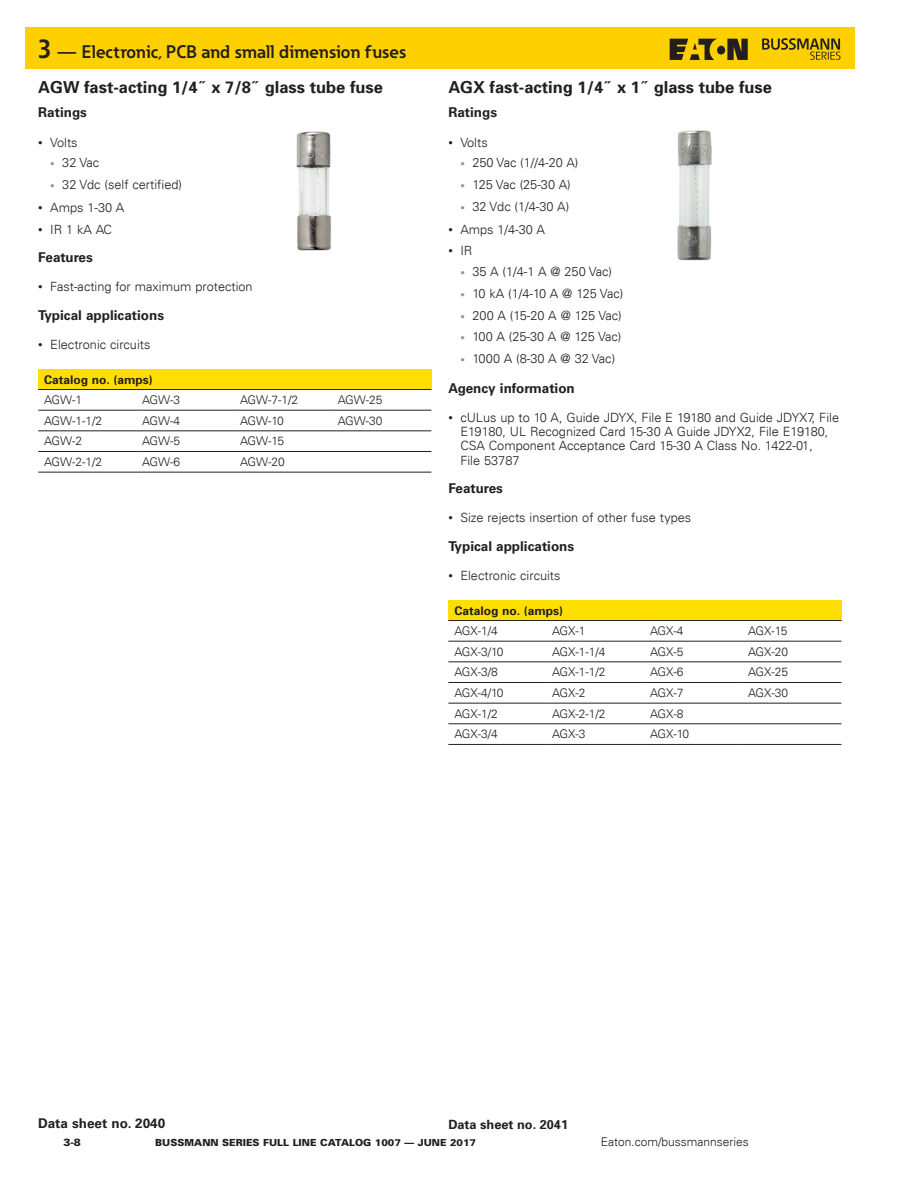
<style>
.page{position:relative;width:918px;height:1188px;background:#fff}
.page>*{position:absolute;margin:0;border:0;box-sizing:border-box;transform-origin:0 0}
.t1{font:700 18px "Eaton";color:#231f20}
.t2{font:700 16.5px "Univers";color:#231f20}
.t3{font:700 13.5px "Univers LT Std";color:#231f20}
.t4{font:300 12.75px/14.2px "Univers LT";color:#231f20}
.t5{font:300 12.75px "Univers LT";letter-spacing:-.05em;color:#231f20}
.t6{font:700 12.75px "Univers";color:#231f20}
.t7{font:300 12px "Univers LT";color:#231f20}
.t8{font:700 12px "Univers 65";color:#231f20}
.t9{font:900 10.5px "Univers";color:#231f20}
.t10{font:900 9.75px "Univers";color:#231f20}
.s1{font-size:27px}
.s2{font-size:9px}
.s3{font-size:9px;color:#939598}
</style>
<div class="page">
<div style="left:26px;top:27px;width:829px;height:42px;background:#ffd000"></div>
<svg style="left:670px;top:39px;width:78px;height:21px"></svg>
<svg style="left:762px;top:38px;width:79px;height:22px"></svg>
<div style="left:448px;top:600px;width:393px;height:21px;background:#ffdf01"></div>
<hr style="left:448px;top:620px;width:98px;height:1px;background:#231f20">
<hr style="left:546px;top:620px;width:98px;height:1px;background:#231f20">
<hr style="left:644px;top:620px;width:98px;height:1px;background:#231f20">
<hr style="left:742px;top:620px;width:99px;height:1px;background:#231f20">
<hr style="left:448px;top:641px;width:98px;height:1px;background:#231f20">
<hr style="left:546px;top:641px;width:98px;height:1px;background:#231f20">
<hr style="left:644px;top:641px;width:98px;height:1px;background:#231f20">
<hr style="left:742px;top:641px;width:99px;height:1px;background:#231f20">
<hr style="left:448px;top:661px;width:98px;height:1px;background:#231f20">
<hr style="left:546px;top:661px;width:98px;height:1px;background:#231f20">
<hr style="left:644px;top:661px;width:98px;height:1px;background:#231f20">
<hr style="left:742px;top:661px;width:99px;height:1px;background:#231f20">
<hr style="left:448px;top:682px;width:98px;height:1px;background:#231f20">
<hr style="left:546px;top:682px;width:98px;height:1px;background:#231f20">
<hr style="left:644px;top:682px;width:98px;height:1px;background:#231f20">
<hr style="left:742px;top:682px;width:99px;height:1px;background:#231f20">
<hr style="left:448px;top:703px;width:98px;height:1px;background:#231f20">
<hr style="left:546px;top:703px;width:98px;height:1px;background:#231f20">
<hr style="left:644px;top:703px;width:98px;height:1px;background:#231f20">
<hr style="left:742px;top:703px;width:99px;height:1px;background:#231f20">
<hr style="left:448px;top:723px;width:98px;height:1px;background:#231f20">
<hr style="left:546px;top:723px;width:98px;height:1px;background:#231f20">
<hr style="left:644px;top:723px;width:98px;height:1px;background:#231f20">
<hr style="left:742px;top:723px;width:99px;height:1px;background:#231f20">
<hr style="left:448px;top:744px;width:98px;height:1px;background:#231f20">
<hr style="left:546px;top:744px;width:98px;height:1px;background:#231f20">
<hr style="left:644px;top:744px;width:98px;height:1px;background:#231f20">
<hr style="left:742px;top:744px;width:99px;height:1px;background:#231f20">
<img style="left:677px;top:130px;width:35px;height:131px">
<div style="left:38px;top:369px;width:393px;height:21px;background:#ffdf01"></div>
<hr style="left:38px;top:389px;width:98px;height:1px;background:#231f20">
<hr style="left:136px;top:389px;width:98px;height:1px;background:#231f20">
<hr style="left:234px;top:389px;width:98px;height:1px;background:#231f20">
<hr style="left:332px;top:389px;width:99px;height:1px;background:#231f20">
<hr style="left:38px;top:410px;width:98px;height:1px;background:#231f20">
<hr style="left:136px;top:410px;width:98px;height:1px;background:#231f20">
<hr style="left:234px;top:410px;width:98px;height:1px;background:#231f20">
<hr style="left:332px;top:410px;width:99px;height:1px;background:#231f20">
<hr style="left:38px;top:430px;width:98px;height:1px;background:#231f20">
<hr style="left:136px;top:430px;width:98px;height:1px;background:#231f20">
<hr style="left:234px;top:430px;width:98px;height:1px;background:#231f20">
<hr style="left:332px;top:430px;width:99px;height:1px;background:#231f20">
<hr style="left:38px;top:451px;width:98px;height:1px;background:#231f20">
<hr style="left:136px;top:451px;width:98px;height:1px;background:#231f20">
<hr style="left:234px;top:451px;width:98px;height:1px;background:#231f20">
<hr style="left:332px;top:451px;width:99px;height:1px;background:#231f20">
<hr style="left:38px;top:472px;width:98px;height:1px;background:#231f20">
<hr style="left:136px;top:472px;width:98px;height:1px;background:#231f20">
<hr style="left:234px;top:472px;width:98px;height:1px;background:#231f20">
<hr style="left:332px;top:472px;width:99px;height:1px;background:#231f20">
<img style="left:296px;top:131px;width:35px;height:120px">
<h1 class="t1" style="left:37px;top:41px;width:371px"><span class="s1">3</span> — Electronic, PCB and small dimension fuses</h1>
<p class="t2" style="left:38px;top:77px;width:346px">AGW fast-acting 1/4˝ x 7/8˝ glass tube fuse</p>
<p class="t3" style="left:38px;top:105px;width:50px">Ratings</p>
<p class="t4" style="left:38px;top:135px;width:41px"><span class="s2">•</span> Volts</p>
<p class="t4" style="left:50px;top:156px;width:50px"><span class="s3">•</span> 32 Vac</p>
<p class="t4" style="left:50px;top:177px;width:133px"><span class="s3">•</span> 32 Vdc (self certified)</p>
<p class="t4" style="left:38px;top:200px;width:88px"><span class="s2">•</span> Amps 1-30 A</p>
<p class="t4" style="left:38px;top:222px;width:75px"><span class="s2">•</span> IR 1 kA AC</p>
<p class="t3" style="left:38px;top:250px;width:56px">Features</p>
<p class="t4" style="left:38px;top:280px;width:216px"><span class="s2">•</span> Fast-acting for maximum protection</p>
<p class="t3" style="left:38px;top:307px;width:127px">Typical applications</p>
<p class="t4" style="left:38px;top:338px;width:114px"><span class="s2">•</span> Electronic circuits</p>
<p class="t8" style="left:44px;top:372px;width:110px">Catalog no. (amps)</p>
<p class="t7" style="left:44px;top:393px;width:40px">AGW-1</p>
<p class="t7" style="left:142px;top:393px;width:40px">AGW-3</p>
<p class="t7" style="left:240px;top:393px;width:60px">AGW-7-1/2</p>
<p class="t7" style="left:338px;top:393px;width:46px">AGW-25</p>
<p class="t7" style="left:44px;top:413px;width:60px">AGW-1-1/2</p>
<p class="t7" style="left:142px;top:413px;width:40px">AGW-4</p>
<p class="t7" style="left:240px;top:413px;width:45px">AGW-10</p>
<p class="t7" style="left:338px;top:413px;width:46px">AGW-30</p>
<p class="t7" style="left:44px;top:434px;width:40px">AGW-2</p>
<p class="t7" style="left:142px;top:434px;width:40px">AGW-5</p>
<p class="t7" style="left:240px;top:434px;width:46px">AGW-15</p>
<p class="t7" style="left:44px;top:455px;width:60px">AGW-2-1/2</p>
<p class="t7" style="left:142px;top:455px;width:40px">AGW-6</p>
<p class="t7" style="left:240px;top:455px;width:46px">AGW-20</p>
<p class="t2" style="left:448px;top:77px;width:325px">AGX fast-acting 1/4˝ x 1˝ glass tube fuse</p>
<p class="t3" style="left:448px;top:105px;width:50px">Ratings</p>
<p class="t4" style="left:448px;top:135px;width:41px"><span class="s2">•</span> Volts</p>
<p class="t4" style="left:460px;top:156px;width:120px"><span class="s3">•</span> 250 Vac (1//4-20 A)</p>
<p class="t4" style="left:460px;top:177px;width:112px"><span class="s3">•</span> 125 Vac (25-30 A)</p>
<p class="t4" style="left:460px;top:199px;width:110px"><span class="s3">•</span> 32 Vdc (1/4-30 A)</p>
<p class="t4" style="left:448px;top:222px;width:98px"><span class="s2">•</span> Amps 1/4-30 A</p>
<p class="t4" style="left:448px;top:244px;width:26px"><span class="s2">•</span> IR</p>
<p class="t4" style="left:460px;top:264px;width:153px"><span class="s3">•</span> 35 A (1/4-1 A @ 250 Vac)</p>
<p class="t5" style="left:460px;top:286px;width:164px"><span class="s3">•</span> 10 kA (1/4-10 A @ 125 Vac)</p>
<p class="t4" style="left:460px;top:308px;width:163px"><span class="s3">•</span> 200 A (15-20 A @ 125 Vac)</p>
<p class="t4" style="left:460px;top:330px;width:163px"><span class="s3">•</span> 100 A (25-30 A @ 125 Vac)</p>
<p class="t4" style="left:460px;top:351px;width:156px"><span class="s3">•</span> 1000 A (8-30 A @ 32 Vac)</p>
<p class="t3" style="left:448px;top:380px;width:128px">Agency information</p>
<p class="t4" style="left:460px;top:410px;width:380px;text-indent:-12px"><span class="s2">•</span> cULus up to 10 A, Guide JDYX, File E 19180 and Guide JDYX7, File E19180, UL Recognized Card 15-30 A Guide JDYX2, File E19180, CSA Component Acceptance Card 15-30 A Class No. 1422-01,<br>File 53787</p>
<p class="t3" style="left:448px;top:481px;width:56px">Features</p>
<p class="t4" style="left:448px;top:511px;width:244px"><span class="s2">•</span> Size rejects insertion of other fuse types</p>
<p class="t3" style="left:448px;top:538px;width:127px">Typical applications</p>
<p class="t4" style="left:448px;top:569px;width:114px"><span class="s2">•</span> Electronic circuits</p>
<p class="t8" style="left:454px;top:603px;width:110px">Catalog no. (amps)</p>
<p class="t7" style="left:454px;top:624px;width:45px">AGX-1/4</p>
<p class="t7" style="left:552px;top:624px;width:35px">AGX-1</p>
<p class="t7" style="left:650px;top:624px;width:35px">AGX-4</p>
<p class="t7" style="left:748px;top:624px;width:41px">AGX-15</p>
<p class="t7" style="left:454px;top:644px;width:51px">AGX-3/10</p>
<p class="t7" style="left:552px;top:644px;width:55px">AGX-1-1/4</p>
<p class="t7" style="left:650px;top:644px;width:35px">AGX-5</p>
<p class="t7" style="left:748px;top:644px;width:42px">AGX-20</p>
<p class="t7" style="left:454px;top:665px;width:45px">AGX-3/8</p>
<p class="t7" style="left:552px;top:665px;width:55px">AGX-1-1/2</p>
<p class="t7" style="left:650px;top:665px;width:35px">AGX-6</p>
<p class="t7" style="left:748px;top:665px;width:42px">AGX-25</p>
<p class="t7" style="left:454px;top:686px;width:51px">AGX-4/10</p>
<p class="t7" style="left:552px;top:686px;width:35px">AGX-2</p>
<p class="t7" style="left:650px;top:686px;width:35px">AGX-7</p>
<p class="t7" style="left:748px;top:686px;width:42px">AGX-30</p>
<p class="t7" style="left:454px;top:706px;width:45px">AGX-1/2</p>
<p class="t7" style="left:552px;top:706px;width:55px">AGX-2-1/2</p>
<p class="t7" style="left:650px;top:706px;width:35px">AGX-8</p>
<p class="t7" style="left:454px;top:727px;width:45px">AGX-3/4</p>
<p class="t7" style="left:552px;top:727px;width:35px">AGX-3</p>
<p class="t7" style="left:650px;top:727px;width:41px">AGX-10</p>
<p class="t3" style="left:38px;top:1116px;width:128px">Data sheet no. 2040</p>
<p class="t9" style="left:63px;top:1136px;width:19px">3-8</p>
<p class="t10" style="left:155px;top:1136px;width:322px">BUSSMANN SERIES FULL LINE CATALOG 1007 — JUNE 2017</p>
<p class="t7" style="left:601px;top:1135px;width:150px">Eaton.com/bussmannseries</p>
<p class="t6" style="left:448px;top:1116px;width:121px">Data sheet no. 2041</p>
</div>
